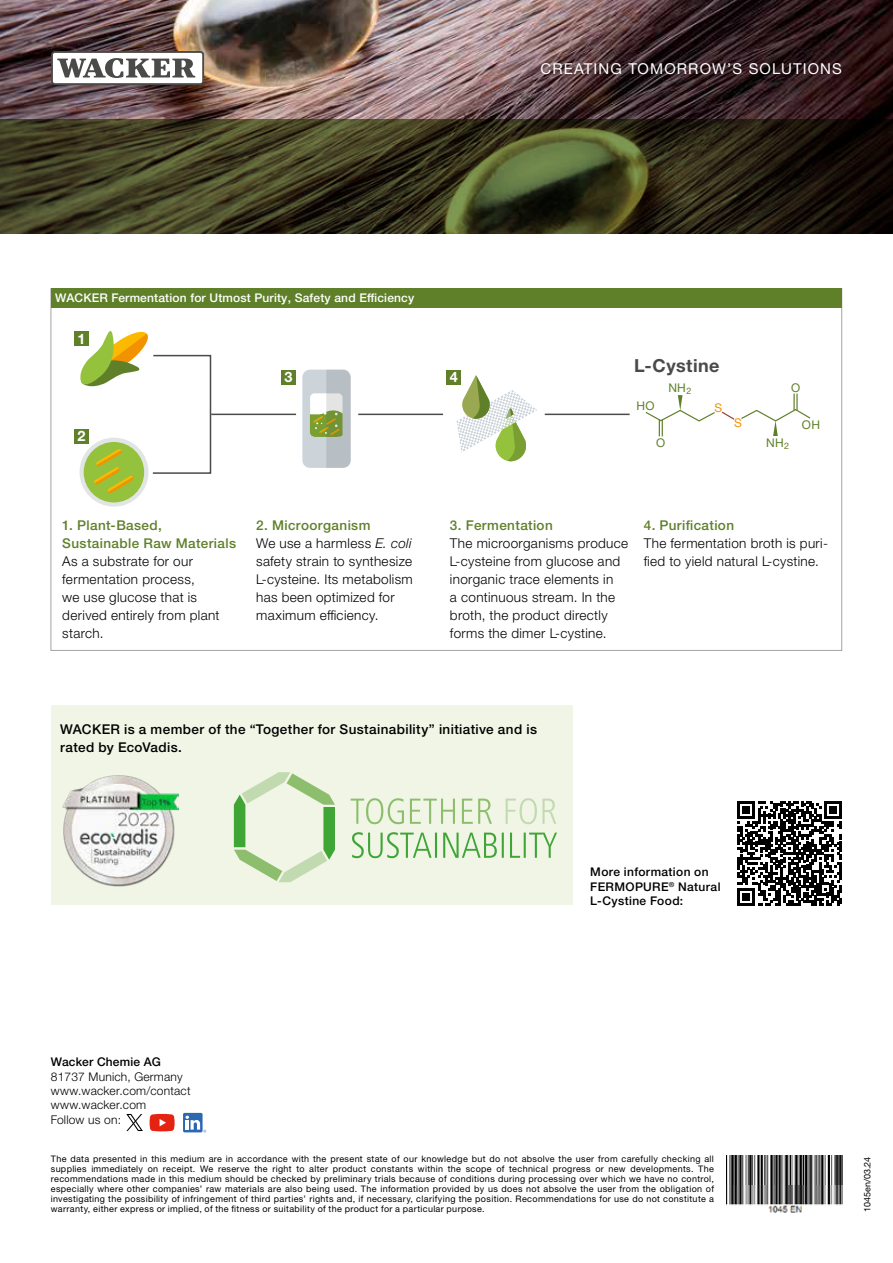
<style>
.page{position:relative;width:893px;height:1263px;background:#fff}
.page>*{position:absolute;margin:0;border:0;box-sizing:border-box;transform-origin:0 0}
.t1{font:700 18px "Helvetica Panfor Wacker";letter-spacing:.025em;color:#4a4a49}
.t2{font:15px "Helvetica Panfor Wacker";letter-spacing:.075em;color:#fff}
.t3{font:700 14.4px "Helvetica Panfor Wacker";color:#fff}
.t4{font:300 13.5px/18px "Helvetica Panfor Wacker";letter-spacing:.025em;color:#000}
.t5{font:500 13.5px/18px "Helvetica Panfor Wacker";letter-spacing:.025em;color:#000}
.t6{font:500 13.5px/18px "Helvetica Panfor Wacker";letter-spacing:.03em;color:#5f8029}
.t7{font:300 12px/14.4px "Helvetica Panfor Wacker";letter-spacing:.015em;color:#000}
.t8{font:500 12px/14.4px "Helvetica Panfor Wacker";letter-spacing:.03em;color:#000}
.t9{font:500 12px "Helvetica Panfor Wacker";letter-spacing:.015em;color:#fff}
.t10{font:12px "Helvetica Panfor Wacker";letter-spacing:.025em;color:#5f8029}
.t11{font:12px "Helvetica Panfor Wacker";color:#f39200}
.t12{font:9px/10.1px "Helvetica Panfor Wacker";letter-spacing:.035em;color:#000;text-align:justify}
.t13{font:9px "Helvetica Panfor Wacker";color:#000}
.s1{font-weight:500;color:#5f8029}
.s2{font-style:italic}
</style>
<div class="page">
<img style="left:0;top:0;width:893px;height:119px">
<svg style="left:0;top:119px;width:893px;height:115px;background:#35341c"></svg>
<svg style="left:51px;top:51px;width:153px;height:34px"></svg>
<div style="left:53px;top:53px;width:149px;height:30px;background:#fff;border-radius:2px"></div>
<svg style="left:57px;top:58px;width:138px;height:20px"></svg>
<div style="left:51px;top:288px;width:791px;height:19px;background:#5f8029"></div>
<hr style="left:211px;top:414px;width:85px;height:1px;background:#4a4a49">
<hr style="left:358px;top:414px;width:85px;height:1px;background:#4a4a49">
<hr style="left:545px;top:414px;width:85px;height:1px;background:#4a4a49">
<div style="left:51px;top:705px;width:522px;height:200px;background:#f0f5e5"></div>
<svg style="left:150px;top:1114px;width:25px;height:17px"></svg>
<div style="left:183px;top:1113px;width:20px;height:19px;background:#2c68b1;border-radius:2px"></div>
<svg style="left:185px;top:1115px;width:21px;height:17px"></svg>
<svg style="left:126px;top:1114px;width:17px;height:17px"></svg>
<svg style="left:737px;top:801px;width:105px;height:105px"></svg>
<svg style="left:80px;top:438px;width:69px;height:69px"></svg>
<div style="left:84px;top:442px;width:60px;height:60px;background:#94c23d;border-radius:50%"></div>
<div style="left:302px;top:370px;width:49px;height:98px;background:#ccd4da;border-radius:8px"></div>
<svg style="left:310px;top:370px;width:41px;height:98px"></svg>
<svg style="left:457px;top:375px;width:80px;height:86px"></svg>
<svg style="left:645px;top:394px;width:166px;height:42px"></svg>
<svg style="left:78px;top:331px;width:134px;height:163px"></svg>
<div style="left:74px;top:331px;width:15px;height:15px;background:#5f8029"></div>
<div style="left:74px;top:429px;width:15px;height:14px;background:#5f8029"></div>
<div style="left:281px;top:370px;width:15px;height:14px;background:#5f8029"></div>
<div style="left:446px;top:370px;width:15px;height:14px;background:#5f8029"></div>
<img style="left:62px;top:775px;width:116px;height:112px">
<svg style="left:234px;top:772px;width:101px;height:110px"></svg>
<svg style="left:352px;top:832px;width:205px;height:26px"></svg>
<svg style="left:506px;top:798px;width:50px;height:26px"></svg>
<svg style="left:351px;top:798px;width:141px;height:26px"></svg>
<img style="left:726px;top:1184px;width:116px;height:29px">
<img style="left:726px;top:1155px;width:116px;height:29px">
<h2 class="t2" style="left:540px;top:59px;width:303px">CREATING TOMORROW’S SOLUTIONS</h2>
<h3 class="t9" style="left:55px;top:291px;width:361px">WACKER Fermentation for Utmost Purity, Safety and Efficiency</h3>
<h3 class="t3" style="left:77px;top:330px;width:10px">1</h3>
<h3 class="t3" style="left:77px;top:427px;width:10px">2</h3>
<h3 class="t3" style="left:284px;top:368px;width:10px">3</h3>
<h3 class="t3" style="left:450px;top:368px;width:10px">4</h3>
<h1 class="t1" style="left:634px;top:355px;width:87px">L-Cystine</h1>
<h3 class="t10" style="left:637px;top:399px;width:20px">HO</h3>
<h3 class="t10" style="left:668px;top:380px;width:25px">NH<sub>2</sub></h3>
<h3 class="t10" style="left:656px;top:436px;width:11px">O</h3>
<h3 class="t11" style="left:714px;top:401px;width:9px">S</h3>
<h3 class="t11" style="left:734px;top:415px;width:9px">S</h3>
<h3 class="t10" style="left:791px;top:380px;width:11px">O</h3>
<h3 class="t10" style="left:766px;top:435px;width:25px">NH<sub>2</sub></h3>
<h3 class="t10" style="left:802px;top:417px;width:20px">OH</h3>
<h3 class="t6" style="left:62px;top:516px;width:175px">1. Plant-Based,<br>Sustainable Raw Materials</h3>
<h3 class="t4" style="left:62px;top:552px;width:159px">As a substrate for our fermentation process,<br>we use glucose that is derived entirely from plant starch.</h3>
<h3 class="t4" style="left:256px;top:516px;width:158px"><span class="s1">2. Microorganism<br></span>We use a harmless <span class="s2">E. coli </span>safety strain to synthesize<br>L-cysteine. Its metabolism has been optimized for maximum efficiency.</h3>
<h3 class="t6" style="left:450px;top:516px;width:104px">3. Fermentation</h3>
<h3 class="t4" style="left:450px;top:534px;width:180px">The microorganisms produce<br>L-cysteine from glucose and inorganic trace elements in<br>a continuous stream. In the broth, the product directly forms the dimer L-cystine.</h3>
<h3 class="t6" style="left:644px;top:516px;width:92px">4. Purification</h3>
<h3 class="t4" style="left:644px;top:534px;width:186px">The fermentation broth is puri&shy;fied to yield natural L-cystine.</h3>
<h3 class="t5" style="left:60px;top:720px;width:478px">WACKER is a member of the “Together for Sustainability” initiative and is rated by EcoVadis.</h3>
<h3 class="t8" style="left:590px;top:865px;width:132px">More information on<br>FERMOPURE<sup>®</sup> Natural<br>L-Cystine Food:</h3>
<h3 class="t8" style="left:51px;top:1055px;width:112px">Wacker Chemie AG</h3>
<h3 class="t7" style="left:51px;top:1069px;width:141px">81737 Munich, Germany www.wacker.com/contact www.wacker.com<br>Follow us on:</h3>
<p class="t12" style="left:51px;top:1153px;width:665px">The data presented in this medium are in accordance with the present state of our knowledge but do not absolve the user from carefully checking all supplies immediately on receipt. We reserve the right to alter product constants within the scope of technical progress or new developments. The recommendations made in this medium should be checked by preliminary trials because of conditions during processing over which we have no control, especially where other companies’ raw materials are also being used. The information provided by us does not absolve the user from the obligation of investigating the possibility of infringement of third parties’ rights and, if necessary, clarifying the position. Recommendations for use do not constitute a warranty, either express or implied, of the fitness or suitability of the product for a particular purpose.</p>
<p class="t13" style="left:862px;top:1212px;width:57px;rotate:-90deg">1045en/03.24</p>
</div>
